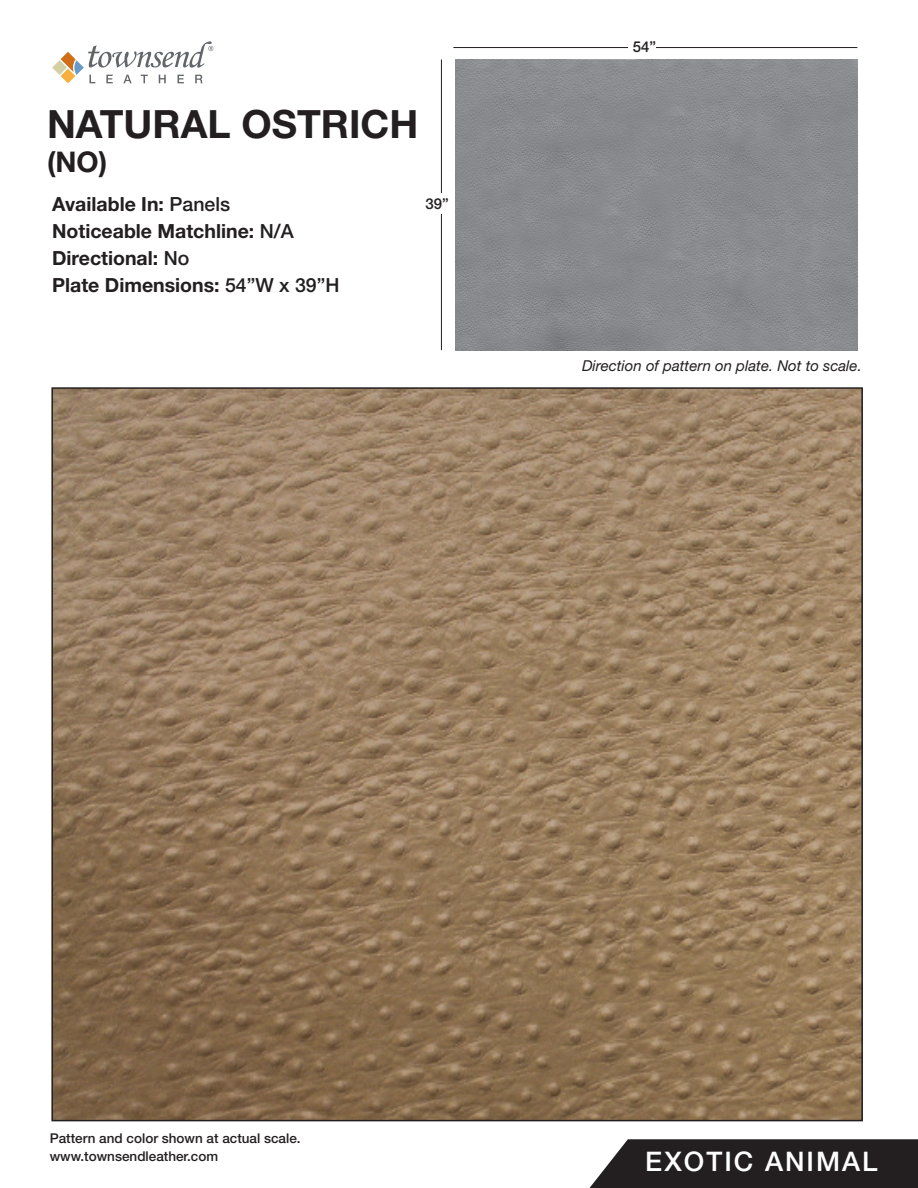
<style>
.page{position:relative;width:918px;height:1188px;background:#fff}
.page>*{position:absolute;margin:0;border:0;box-sizing:border-box;transform-origin:0 0}
.t1{font:700 39px "Helvetica Neue LT Pro";color:#231f20}
.t2{font:700 28.5px "Helvetica Neue LT Pro";color:#231f20}
.t3{font:500 27px "Helvetica Neue LT Pro";letter-spacing:.075em;color:#fff}
.t4{font:700 19.5px/27px "Helvetica Neue LT Pro";color:#231f20}
.t5{font:italic 15px "Helvetica Neue LT Pro";color:#231f20}
.t6{font:500 15px "Helvetica Neue LT Pro";color:#231f20}
.t7{font:500 13.5px/18px "Helvetica Neue LT Pro";color:#231f20}
.s1{font-weight:500}
</style>
<div class="page">
<hr style="left:453px;top:47px;width:404px;height:1px;background:#231f20">
<div style="left:628px;top:39px;width:28px;height:14px;background:#fff"></div>
<hr style="left:441px;top:60px;width:1px;height:290px;background:#231f20">
<div style="left:432px;top:193px;width:19px;height:20px;background:#fff"></div>
<svg style="left:590px;top:1139px;width:328px;height:49px;background:#312d2e"></svg>
<svg style="left:52px;top:41px;width:161px;height:42px"></svg>
<img style="left:455px;top:60px;width:402px;height:290px">
<img style="left:54px;top:390px;width:806px;height:728px">
<h1 class="t1" style="left:47px;top:100px;width:373px">NATURAL OSTRICH</h1>
<h2 class="t2" style="left:47px;top:144px;width:62px">(NO)</h2>
<p class="t4" style="left:52px;top:190px;width:289px">Available In: <span class="s1">Panels<br></span>Noticeable Matchline: <span class="s1">N/A<br></span>Directional: <span class="s1">No<br></span>Plate Dimensions: <span class="s1">54”W x 39”H</span></p>
<p class="t6" style="left:425px;top:194px;width:25px">39”</p>
<p class="t6" style="left:633px;top:37px;width:25px">54”</p>
<p class="t5" style="left:582px;top:357px;width:281px">Direction of pattern on plate. Not to scale.</p>
<p class="t7" style="left:50px;top:1129px;width:252px">Pattern and color shown at actual scale. www.townsendleather.com</p>
<h3 class="t3" style="left:645px;top:1145px;width:234px">EXOTIC ANIMAL</h3>
</div>
